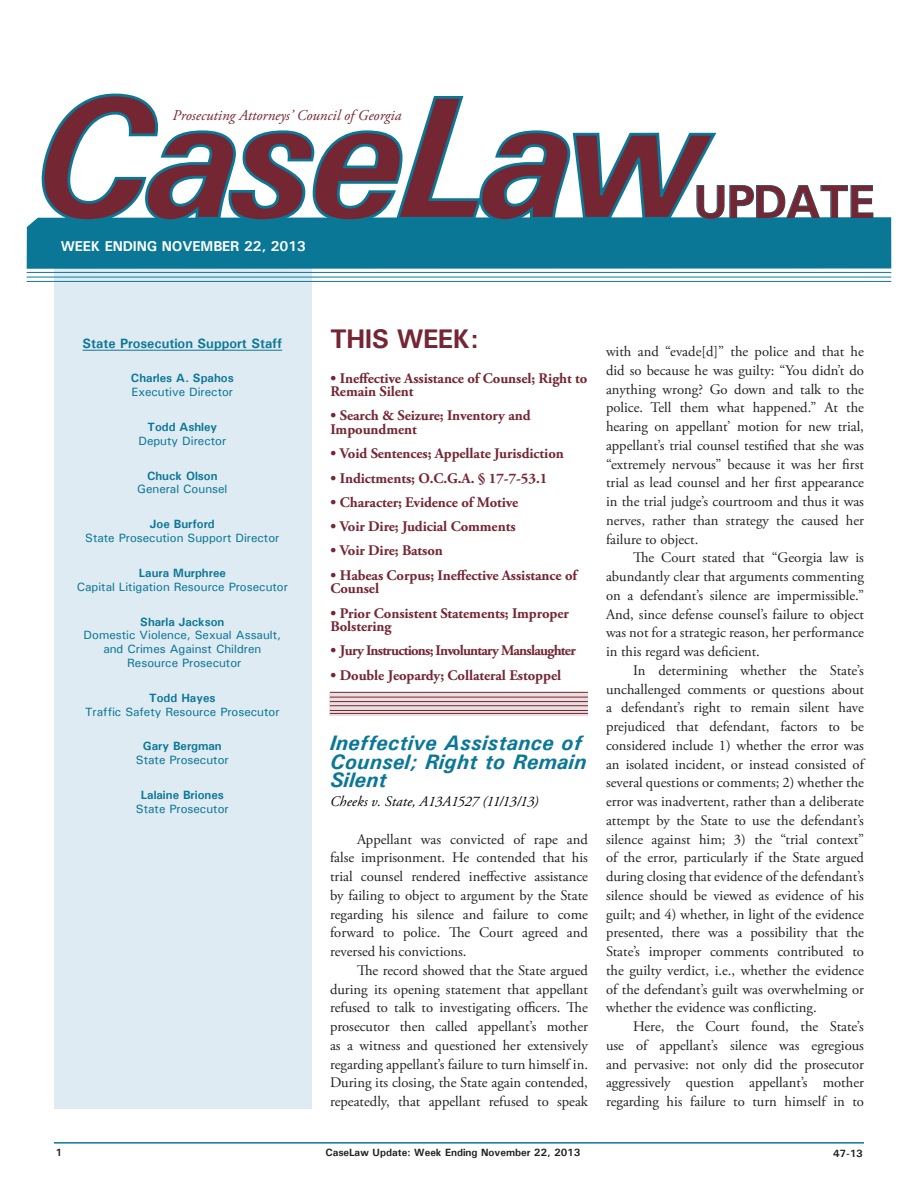
<style>
.page{position:relative;width:918px;height:1188px;background:#fff}
.page>*{position:absolute;margin:0;border:0;box-sizing:border-box;transform-origin:0 0}
.t1{font:700 47.1px "Univers";letter-spacing:-.025em;color:#752633}
.t2{font:700 27px "Univers";letter-spacing:-.025em;color:#752633}
.Subtitle{font:italic 700 21px/18.8px "Univers";letter-spacing:.02em;color:#0b7797}
.t3{font:italic 15px "Adobe Garamond Pro";color:#752633}
.t4{font:14.7px/18.8px "Adobe Garamond Pro";color:#231f20;text-align:justify}
.t5{font:700 14.7px/13.5px "Adobe Garamond Pro";letter-spacing:-.005em;color:#752633}
.t6{font:700 14.7px "Adobe Garamond Pro";letter-spacing:-.05em;color:#752633}
.case_name{font:italic 14.7px "Adobe Garamond Pro";letter-spacing:.005em;color:#000}
.t7{font:700 14.25px "Univers";letter-spacing:-.01em;color:#fff}
.t8{font:700 13.5px "Univers";color:#0b7797}
.t9{font:500 12px/13.8px "Univers";color:#0b7797;text-align:center}
.t10{font:700 10.5px "Univers";color:#231f20}
.s1{font-weight:700}
</style>
<div class="page">
<hr style="left:54px;top:1142px;width:810px;height:2px;background:#0b7797">
<div style="left:54px;top:228px;width:258px;height:880px;background:#dfebf2"></div>
<hr style="left:83px;top:350px;width:199px;height:1px;background:#0b7797">
<div style="left:27px;top:217px;width:864px;height:52px;background:#0b7797"></div>
<hr style="left:27px;top:272px;width:864px;height:1px;background:#0b7797">
<hr style="left:27px;top:277px;width:864px;height:1px;background:#0b7797">
<svg style="left:330px;top:693px;width:258px;height:22px;background:#e4d5d8"></svg>
<hr style="left:330px;top:692px;width:258px;height:1px;background:#752633">
<hr style="left:330px;top:705px;width:258px;height:1px;background:#752633">
<hr style="left:330px;top:710px;width:258px;height:1px;background:#752633">
<hr style="left:330px;top:713px;width:258px;height:1px;background:#752633">
<hr style="left:330px;top:697px;width:258px;height:1px;background:#752633">
<hr style="left:330px;top:701px;width:258px;height:1px;background:#752633">
<svg style="left:719px;top:185px;width:155px;height:35px"></svg>
<hr style="left:27px;top:281px;width:864px;height:1px;background:#0b7797">
<svg style="left:40px;top:93px;width:679px;height:130px"></svg>
<p class="t3" style="left:172px;top:107px;width:230px">Prosecuting Attorneys’ Council of Georgia</p>
<p class="t7" style="left:61px;top:237px;width:247px">WEEK ENDING NOVEMBER 22, 2013</p>
<p class="t1" style="left:694px;top:172px;width:182px">UPDATE</p>
<p class="t8" style="left:83px;top:334px;width:201px">State Prosecution Support Staff</p>
<p class="t9" style="left:131px;top:371px;width:104px;text-align:left"><span class="s1">Charles A. Spahos<br></span>Executive Director</p>
<p class="t9" style="left:138px;top:420px;width:89px"><span class="s1">Todd Ashley<br></span>Deputy Director</p>
<p class="t9" style="left:137px;top:468px;width:92px"><span class="s1">Chuck Olson<br></span>General Counsel</p>
<p class="t9" style="left:85px;top:517px;width:196px"><span class="s1">Joe Burford<br></span>State Prosecution Support Director</p>
<p class="t9" style="left:77px;top:566px;width:213px"><span class="s1">Laura Murphree<br></span>Capital Litigation Resource Prosecutor</p>
<p class="t9" style="left:84px;top:614px;width:199px"><span class="s1">Sharla Jackson<br></span>Domestic Violence, Sexual Assault, and Crimes Against Children<br>Resource Prosecutor</p>
<p class="t9" style="left:85px;top:690px;width:196px"><span class="s1">Todd Hayes<br></span>Traffic Safety Resource Prosecutor</p>
<p class="t9" style="left:136px;top:739px;width:94px"><span class="s1">Gary Bergman<br></span>State Prosecutor</p>
<p class="t9" style="left:136px;top:788px;width:94px"><span class="s1">Lalaine Briones<br></span>State Prosecutor</p>
<p class="t2" style="left:330px;top:321px;width:150px">THIS WEEK:</p>
<p class="t5" style="left:330px;top:371px;width:259px">• Ineffective Assistance of Counsel; Right to<br>Remain Silent</p>
<p class="t5" style="left:330px;top:409px;width:202px">• Search &amp; Seizure; Inventory and<br>Impoundment</p>
<p class="t5" style="left:330px;top:447px;width:235px">• Void Sentences; Appellate Jurisdiction</p>
<p class="t5" style="left:330px;top:471px;width:218px">• Indictments; O.C.G.A. § 17-7-53.1</p>
<p class="t5" style="left:330px;top:496px;width:189px">• Character; Evidence of Motive</p>
<p class="t5" style="left:330px;top:520px;width:187px">• Voir Dire; Judicial Comments</p>
<p class="t5" style="left:330px;top:544px;width:114px">• Voir Dire; Batson</p>
<p class="t5" style="left:330px;top:569px;width:248px">• Habeas Corpus; Ineffective Assistance of<br>Counsel</p>
<p class="t5" style="left:330px;top:606px;width:240px">• Prior Consistent Statements; Improper<br>Bolstering</p>
<p class="t6" style="left:330px;top:642px;width:247px">• Jury Instructions; Involuntary Manslaughter</p>
<p class="t5" style="left:330px;top:668px;width:232px">• Double Jeopardy; Collateral Estoppel</p>
<p class="Subtitle" style="left:330px;top:733px;width:258px">Ineffective Assistance of<br>Counsel; Right to Remain<br>Silent</p>
<p class="case_name" style="left:330px;top:793px;width:210px">Cheeks v. State, A13A1527 (11/13/13)</p>
<p class="t4" style="left:330px;top:830px;width:260px;text-indent:27px">Appellant was convicted of rape and false imprisonment. He contended that his trial counsel rendered ineffective assistance by failing to object to argument by the State regarding his silence and failure to come forward to police. The Court agreed and reversed his convictions.</p>
<p class="t4" style="left:330px;top:961px;width:260px;text-indent:27px">The record showed that the State argued during its opening statement that appellant refused to talk to investigating officers. The prosecutor then called appellant’s mother as a witness and questioned her extensively regarding appellant’s failure to turn himself in.<br>During its closing, the State again contended, repeatedly, that appellant refused to speak</p>
<p class="t4" style="left:606px;top:343px;width:260px">with and “evade[d]” the police and that he did so because he was guilty: “You didn’t do anything wrong? Go down and talk to the police. Tell them what happened.” At the hearing on appellant’ motion for new trial, appellant’s trial counsel testified that she was “extremely nervous” because it was her first trial as lead counsel and her first appearance in the trial judge’s courtroom and thus it was nerves, rather than strategy the caused her failure to object.</p>
<p class="t4" style="left:606px;top:549px;width:260px;text-indent:27px">The Court stated that “Georgia law is abundantly clear that arguments commenting on a defendant’s silence are impermissible.” And, since defense counsel’s failure to object was not for a strategic reason, her performance in this regard was deficient.</p>
<p class="t4" style="left:606px;top:661px;width:260px;text-indent:27px">In determining whether the State’s unchallenged comments or questions about a defendant’s right to remain silent have prejudiced that defendant, factors to be considered include 1) whether the error was an isolated incident, or instead consisted of several questions or comments; 2) whether the error was inadvertent, rather than a deliberate attempt by the State to use the defendant’s silence against him; 3) the “trial context” of the error, particularly if the State argued during closing that evidence of the defendant’s silence should be viewed as evidence of his guilt; and 4) whether, in light of the evidence presented, there was a possibility that the State’s improper comments contributed to the guilty verdict, i.e., whether the evidence of the defendant’s guilt was overwhelming or whether the evidence was conflicting.</p>
<p class="t4" style="left:606px;top:1018px;width:260px;text-indent:27px">Here, the Court found, the State’s use of appellant’s silence was egregious and pervasive: not only did the prosecutor aggressively question appellant’s mother regarding his failure to turn himself in to</p>
<p class="t10" style="left:56px;top:1146px;width:8px">1</p>
<p class="t10" style="left:326px;top:1146px;width:256px">CaseLaw Update: Week Ending November 22, 2013</p>
<p class="t10" style="left:833px;top:1147px;width:31px">47-13</p>
</div>
